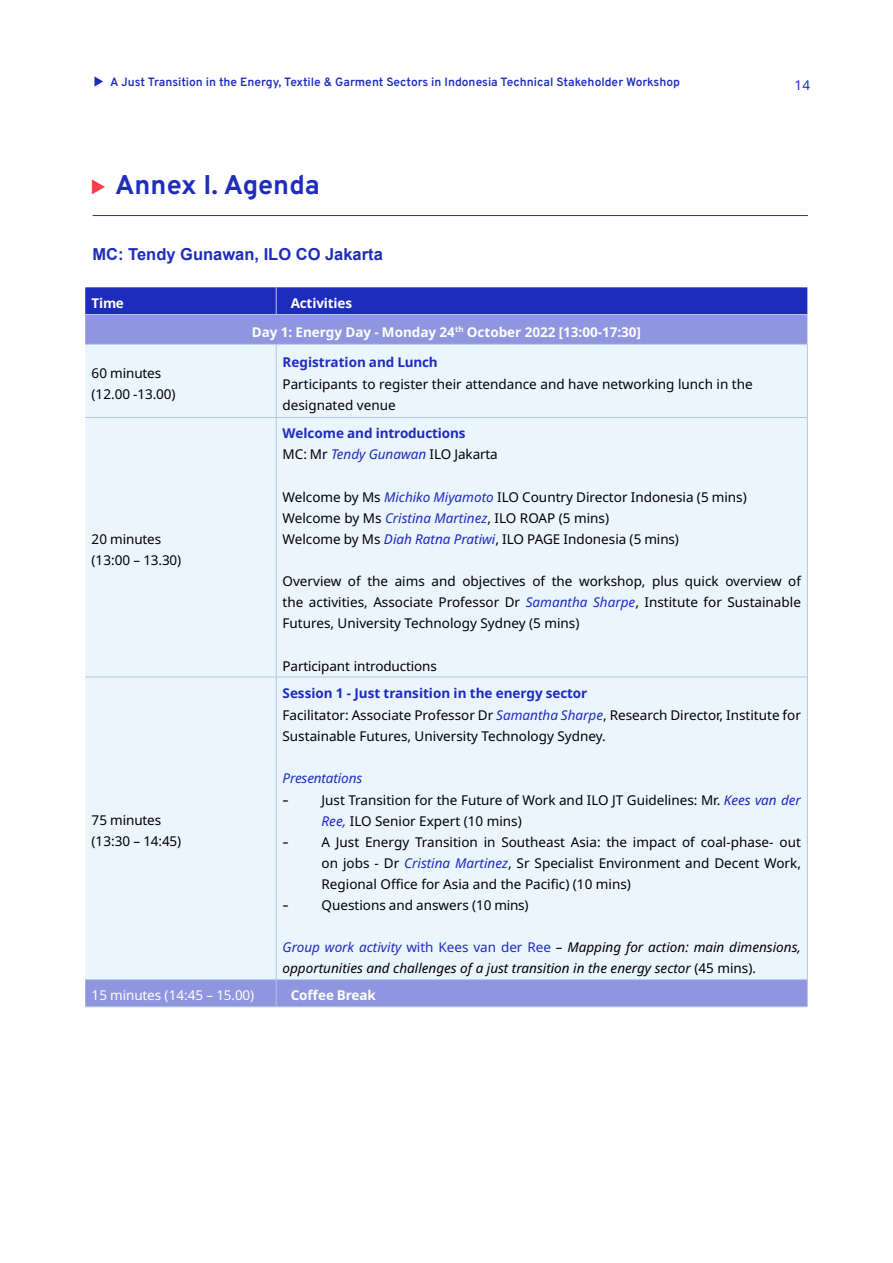
<style>
.page{position:relative;width:893px;height:1263px;background:#fff}
.page>*{position:absolute;margin:0;border:0;box-sizing:border-box;transform-origin:0 0}
.t1{font:700 27px "Overpass";color:#1e2dbe}
.t2{font:700 16.5px "Arial";color:#1e2cbd}
.t3{font:13.5px/21px "Noto Sans";color:#000}
.t4{font:italic 13.5px/21px "Noto Sans";color:#000}
.t5{font:700 13.5px/28.5px "Noto Sans";color:#fff}
.t6{font:700 13.5px/21px "Noto Sans";color:#1e2cbd}
.t7{font:13.5px "Noto Sans";letter-spacing:-.01em;color:#fff}
.t8{font:italic 13.5px "Noto Sans";letter-spacing:-.01em;color:#1e2cbd}
.t9{font:13.5px "Noto Sans";color:#1e2dbe}
.t10{font:600 12px "Overpass";color:#1e2dbe}
.s1{font-family:"Arial";font-weight:400;font-size:21px;color:#fa3c4b}
.s2{font-weight:400;color:#000}
.s3{font-weight:400;font-style:italic}
.s4{font-style:italic;color:#1e2cbd}
.s5{font-style:italic;color:#1e22c8}
.s6{font-weight:700;color:#1e2cbd}
.s7{font-size:15px}
.s8{color:#1e2cbd}
.s9{font-style:normal;color:#1e2cbd}
.s10{font-style:normal}
</style>
<div class="page">
<svg style="left:94px;top:76px;width:9px;height:11px"></svg>
<hr style="left:93px;top:215px;width:715px;height:1px;background:#1e2dbe">
<div style="left:85px;top:315px;width:722px;height:691px;background:#8f95de"></div>
<div style="left:85px;top:345px;width:722px;height:634px;background:#ebf5fd"></div>
<hr style="left:807px;top:344px;width:1px;height:73px;background:#b4c5e7">
<hr style="left:807px;top:417px;width:1px;height:260px;background:#b4c5e7">
<hr style="left:807px;top:677px;width:1px;height:302px;background:#b4c5e7">
<div style="left:85px;top:287px;width:722px;height:27px;background:#1e2cbd"></div>
<hr style="left:85px;top:314px;width:191px;height:1px;background:#b4c5e7">
<hr style="left:276px;top:314px;width:531px;height:1px;background:#b4c5e7">
<hr style="left:85px;top:344px;width:191px;height:1px;background:#b4c5e7">
<hr style="left:276px;top:344px;width:532px;height:1px;background:#b4c5e7">
<hr style="left:276px;top:344px;width:1px;height:73px;background:#b4c5e7">
<hr style="left:85px;top:417px;width:191px;height:1px;background:#b4c5e7">
<hr style="left:276px;top:417px;width:531px;height:1px;background:#b4c5e7">
<hr style="left:276px;top:418px;width:1px;height:259px;background:#b4c5e7">
<hr style="left:85px;top:677px;width:191px;height:1px;background:#b4c5e7">
<hr style="left:276px;top:677px;width:531px;height:1px;background:#b4c5e7">
<hr style="left:276px;top:677px;width:1px;height:302px;background:#b4c5e7">
<hr style="left:85px;top:979px;width:191px;height:1px;background:#b4c5e7">
<hr style="left:276px;top:979px;width:532px;height:1px;background:#b4c5e7">
<svg style="left:276px;top:980px;width:1px;height:26px"></svg>
<svg style="left:807px;top:980px;width:1px;height:26px"></svg>
<hr style="left:85px;top:1006px;width:191px;height:1px;background:#b4c5e7">
<hr style="left:276px;top:1006px;width:531px;height:1px;background:#b4c5e7">
<p class="t10" style="left:110px;top:72px;width:571px">A Just Transition in the Energy, Textile &amp; Garment Sectors in Indonesia Technical Stakeholder Workshop</p>
<p class="t9" style="left:795px;top:77px;width:17px">14</p>
<h1 class="t1" style="left:90px;top:163px;width:232px"><span class="s1">►</span> Annex I. Agenda</h1>
<p class="t2" style="left:93px;top:243px;width:292px">MC: Tendy Gunawan, ILO CO Jakarta</p>
<p class="t5" style="left:92px;top:289px;width:34px">Time</p>
<p class="t5" style="left:252px;top:289px;width:390px;text-indent:39px">Activities<br>Day 1: Energy Day - Monday 24<sup>th</sup> October 2022 [13:00-17:30]</p>
<p class="t3" style="left:92px;top:362px;width:85px">60 minutes (12.00 -13.00)</p>
<p class="t6" style="left:283px;top:351px;width:157px">Registration and Lunch</p>
<p class="t3" style="left:283px;top:373px;width:472px">Participants to register their attendance and have networking lunch in the designated venue</p>
<p class="t3" style="left:92px;top:529px;width:91px">20 minutes (13:00 – 13.30)</p>
<p class="t3" style="left:92px;top:810px;width:91px">75 minutes (13:30 – 14:45)</p>
<p class="t6" style="left:283px;top:423px;width:217px">Welcome and introductions<br><span class="s2">MC: Mr</span> <span class="s3">Tendy Gunawan</span> <span class="s2">ILO Jakarta</span></p>
<p class="t3" style="left:283px;top:487px;width:466px">Welcome by Ms <span class="s4">Michiko Miyamoto</span> ILO Country Director Indonesia (5 mins)<br>Welcome by Ms <span class="s4">Cristina Martinez</span>, ILO ROAP (5 mins)<br>Welcome by Ms <span class="s5">Diah Ratna Pratiwi</span>, ILO PAGE Indonesia (5 mins)</p>
<p class="t3" style="left:283px;top:571px;width:520px;text-align:justify">Overview of the aims and objectives of the workshop, plus quick overview of the activities, Associate Professor Dr <span class="s4">Samantha Sharpe</span>, Institute for Sustainable Futures, University Technology Sydney (5 mins)</p>
<p class="t3" style="left:283px;top:655px;width:156px">Participant introductions</p>
<p class="t3" style="left:283px;top:682px;width:520px;line-height:21.5px"><span class="s6">Session 1 - Just transition in the energy sector<br></span>Facilitator: Associate Professor Dr <span class="s4">Samantha Sharpe</span>, Research Director, Institute for<br>Sustainable Futures, University Technology Sydney.</p>
<p class="t8" style="left:283px;top:768px;width:81px">Presentations</p>
<p class="t3" style="left:322px;top:790px;width:481px;text-indent:-39px"><span class="s7">-</span> Just Transition for the Future of Work and ILO JT Guidelines: Mr. <span class="s5">Kees van der<br>Ree,</span> ILO Senior Expert (10 mins)</p>
<p class="t3" style="left:322px;top:832px;width:481px;text-align:justify;text-indent:-39px"><span class="s7">-</span> A Just Energy Transition in Southeast Asia: the impact of coal-phase- out on jobs - Dr <span class="s4">Cristina Martinez</span>, Sr Specialist Environment and Decent Work, Regional Office for Asia and the Pacific) (10 mins)</p>
<p class="t3" style="left:283px;top:895px;width:247px"><span class="s7">-</span> Questions and answers (10 mins)</p>
<p class="t4" style="left:283px;top:937px;width:520px"><span class="s8">Group work activity</span> <span class="s9">with Kees van der Ree</span> <span class="s10">–</span> Mapping for action: main dimensions, opportunities and challenges of a just transition in the energy sector <span class="s10">(45 mins).</span></p>
<p class="t7" style="left:92px;top:988px;width:164px">15 minutes (14:45 – 15.00)</p>
<p class="t5" style="left:291px;top:981px;width:87px">Coffee Break</p>
</div>
